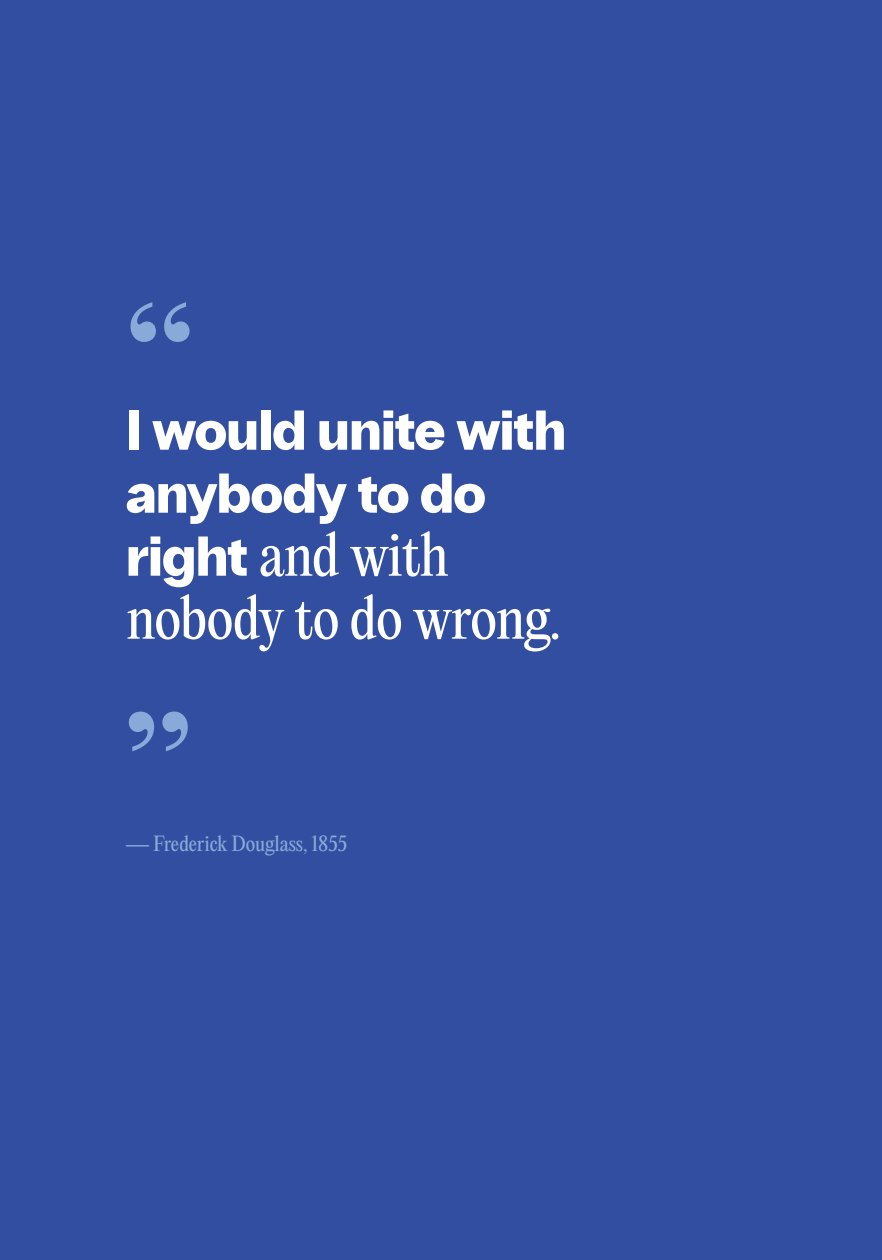
<style>
.page{position:relative;width:882px;height:1260px;background:#324ea1}
.page>*{position:absolute;margin:0;border:0;box-sizing:border-box;transform-origin:0 0}
.t1{font:175px "PP Editorial New";color:#89aad8}
.Headline_Part_1_Sans{font:900 56px/63px "PP Radio Grotesk";letter-spacing:-.015em;color:#fff}
.Headline_Part_1_Sans-2{font:54.25px/63px "PP Editorial New";letter-spacing:-.025em;color:#fff}
.t2{font:19.25px "PP Editorial New";color:#89aad8}
.s1{font-family:"PP Radio Grotesk";font-weight:900;font-size:56px}
</style>
<div class="page">
<p class="t1" style="left:122px;top:253px;width:77px">“</p>
<p class="Headline_Part_1_Sans" style="left:126px;top:399px;width:442px">I would unite with anybody to do</p>
<p class="Headline_Part_1_Sans-2" style="left:126px;top:523px;width:437px"><span class="s1">right</span> and with nobody to do wrong.</p>
<p class="t1" style="left:121px;top:668px;width:77px">”</p>
<p class="t2" style="left:126px;top:831px;width:223px">— Frederick Douglass, 1855</p>
</div>
